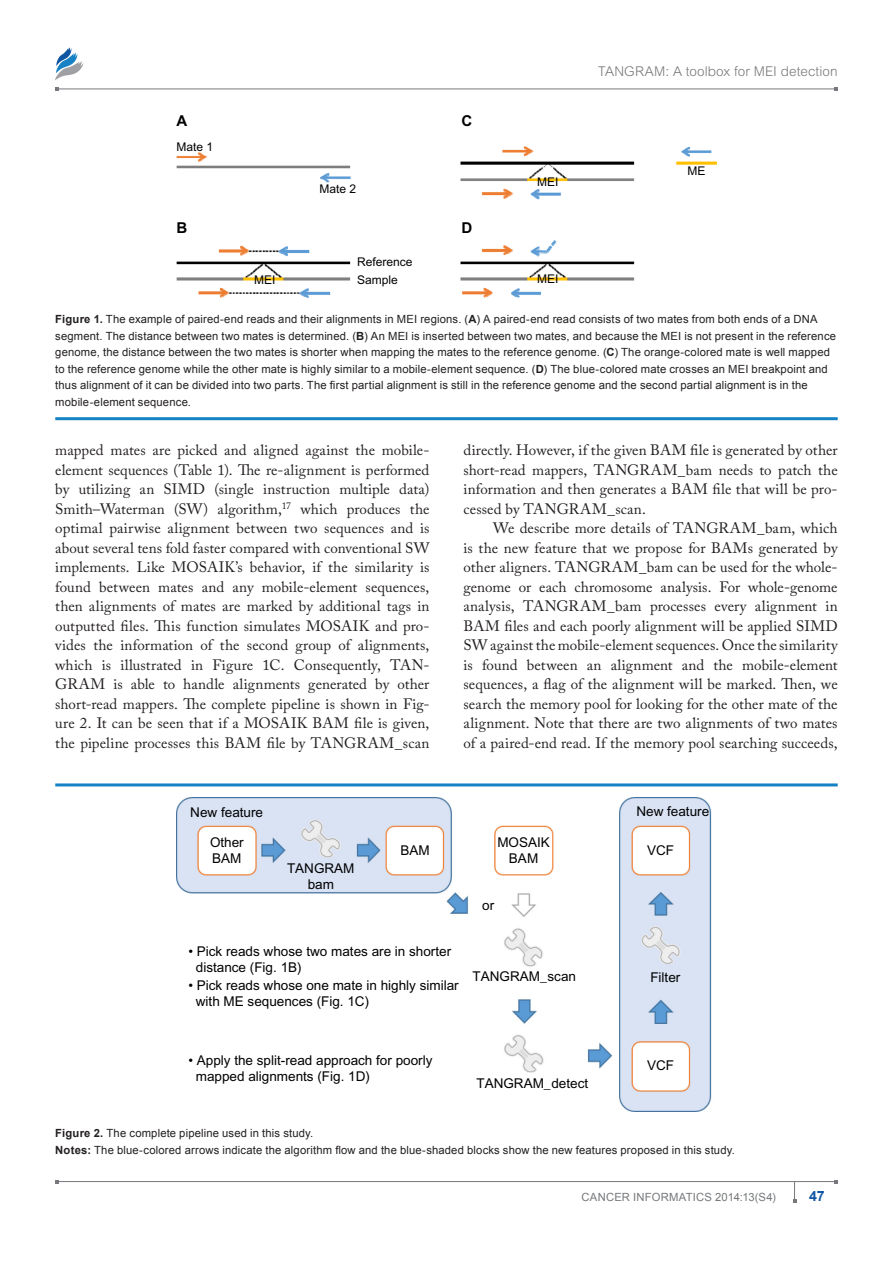
<style>
.page{position:relative;width:893px;height:1263px;background:#fff}
.page>*{position:absolute;margin:0;border:0;box-sizing:border-box;transform-origin:0 0}
.Tx{font:15px/19.5px "Adobe Caslon Pro";letter-spacing:.005em;color:#231f20;text-align:justify}
.t1{font:700 15px "Arial";color:#000}
.RunF-folio{font:700 14.25px "Arial";color:#1055a4}
.t2{font:13.5px/16.2px "Arial";color:#000}
.RunH{font:300 13.5px "Arial MT Std";letter-spacing:.01em;color:#76787b}
.t3{font:12px "Arial";color:#000}
.FigC{font:11.25px/16.5px "Arial";letter-spacing:.015em;color:#231f20}
.RunF{font:11.25px "Arial";letter-spacing:.015em;color:#76787b}
.s1{font-weight:700}
</style>
<div class="page">
<hr style="left:57px;top:89px;width:779px;height:1px;background:#76787b">
<hr style="left:57px;top:1181px;width:779px;height:1px;background:#76787b">
<img style="left:55px;top:47px;width:29px;height:33px">
<svg style="left:793px;top:1182px;width:3px;height:20px"></svg>
<hr style="left:55px;top:417px;width:783px;height:3px;background:#1582c5">
<img style="left:177px;top:146px;width:539px;height:151px">
<hr style="left:55px;top:783px;width:783px;height:3px;background:#1582c5">
<img style="left:176px;top:798px;width:536px;height:313px">
<p class="t1" style="left:177px;top:111px;width:12px">A</p>
<p class="t1" style="left:462px;top:111px;width:12px">C</p>
<p class="t3" style="left:177px;top:140px;width:38px">Mate 1</p>
<p class="t3" style="left:319px;top:182px;width:38px">Mate 2</p>
<p class="t1" style="left:177px;top:219px;width:12px">B</p>
<p class="t1" style="left:462px;top:219px;width:12px">D</p>
<p class="t3" style="left:357px;top:255px;width:57px">Reference</p>
<p class="t3" style="left:537px;top:174px;width:23px">MEI</p>
<p class="t3" style="left:254px;top:273px;width:23px">MEI</p>
<p class="t3" style="left:357px;top:273px;width:42px">Sample</p>
<p class="t3" style="left:537px;top:272px;width:23px">MEI</p>
<p class="RunH" style="left:598px;top:63px;width:241px">TANGRAM: A toolbox for MEI detection</p>
<p class="t3" style="left:687px;top:164px;width:19px">ME</p>
<p class="FigC" style="left:55px;top:311px;width:782px"><span class="s1">Figure 1.</span> The example of paired-end reads and their alignments in ME I regions. (<span class="s1">A</span>) A paired-end read consists of two mates from both ends of a DNA segment. The distance between two mates is determined. (<span class="s1">B</span>) An ME I is inserted between two mates, and because the ME I is not present in the reference genome, the distance between the two mates is shorter when mapping the mates to the reference genome. (<span class="s1">C</span>) The orange-colored mate is well mapped to the reference genome while the other mate is highly similar to a mobile-element sequence. (<span class="s1">D</span>) The blue-colored mate crosses an MEI breakpoint and thus alignment of it can be divided into two parts. The first partial alignment is still in the reference genome and the second partial alignment is in the mobile-element sequence.</p>
<p class="Tx" style="left:55px;top:440px;width:376px">mapped mates are picked and aligned against the mobile&shy;element sequences (Table 1). The re-alignment is performed by utilizing an SIMD (single instruction multiple data)<br>Smith–Waterman (SW) algorithm,<sup>17</sup> which produces the optimal pairwise alignment between two sequences and is about several tens fold faster compared with conventional SW implements. Like MOSAIK’s behavior, if the similarity is found between mates and any mobile-element sequences, then alignments of mates are marked by additional tags in outputted files. This function simulates MOSAIK and pro&shy;vides the information of the second group of alignments, which is illustrated in Figure 1C. Consequently, TAN-GRAM is able to handle alignments generated by other short-read mappers. The complete pipeline is shown in Fig&shy;ure 2. It can be seen that if a MOSAIK BAM file is given, the pipeline processes this BAM file by TANGRAM_scan</p>
<p class="Tx" style="left:463px;top:440px;width:376px">directly. However, if the given BAM file is generated by other short-read mappers, TANGRAM_bam needs to patch the information and then generates a BAM file that will be pro&shy;cessed by TANGRAM_scan.</p>
<p class="Tx" style="left:463px;top:518px;width:376px;text-indent:30px">We describe more details of TANGRAM_bam, which is the new feature that we propose for BAMs generated by other aligners. TANGRAM_bam can be used for the whole&shy;genome or each chromosome analysis. For whole-genome analysis, TANGRAM_bam processes every alignment in BAM files and each poorly alignment will be applied SIMD SW against the mobile-element sequences. Once the similarity is found between an alignment and the mobile-element sequences, a flag of the alignment will be marked. Then, we search the memory pool for looking for the other mate of the alignment. Note that there are two alignments of two mates of a paired-end read. If the memory pool searching succeeds,</p>
<p class="t2" style="left:190px;top:804px;width:74px">New feature</p>
<p class="t2" style="left:636px;top:804px;width:74px">New feature</p>
<p class="t2" style="left:210px;top:834px;width:35px">Other<br>BAM</p>
<p class="t2" style="left:400px;top:842px;width:31px">BAM</p>
<p class="t2" style="left:497px;top:834px;width:54px;text-align:center">MOSAIK<br>BAM</p>
<p class="t2" style="left:647px;top:842px;width:28px">VCF</p>
<p class="t2" style="left:287px;top:860px;width:69px;text-align:center">TANGRAM bam</p>
<p class="t2" style="left:482px;top:898px;width:14px">or</p>
<p class="t2" style="left:196px;top:943px;width:257px;text-indent:-8px">• Pick reads whose two mates are in shorter distance (Fig. 1B)</p>
<p class="t2" style="left:196px;top:977px;width:264px;text-indent:-8px">• Pick reads whose one mate in highly similar with ME sequences (Fig. 1C)</p>
<p class="t2" style="left:473px;top:969px;width:105px">TANGRAM_scan</p>
<p class="t2" style="left:196px;top:1052px;width:238px;text-indent:-8px">• Apply the split-read approach for poorly mapped alignments (Fig. 1D)</p>
<p class="t2" style="left:476px;top:1075px;width:113px">TANGRAM_detect</p>
<p class="t2" style="left:650px;top:969px;width:31px">Filter</p>
<p class="t2" style="left:647px;top:1057px;width:28px">VCF</p>
<p class="FigC" style="left:55px;top:1125px;width:681px"><span class="s1">Figure 2.</span> The complete pipeline used in this study.<br><span class="s1">Notes:</span> The blue-colored arrows indicate the algorithm flow and the blue-shaded blocks show the new features proposed in this study.</p>
<p class="RunF" style="left:582px;top:1189px;width:196px">Cancer Informatics 2014:13(S4)</p>
<p class="RunF-folio" style="left:809px;top:1186px;width:17px">47</p>
</div>
